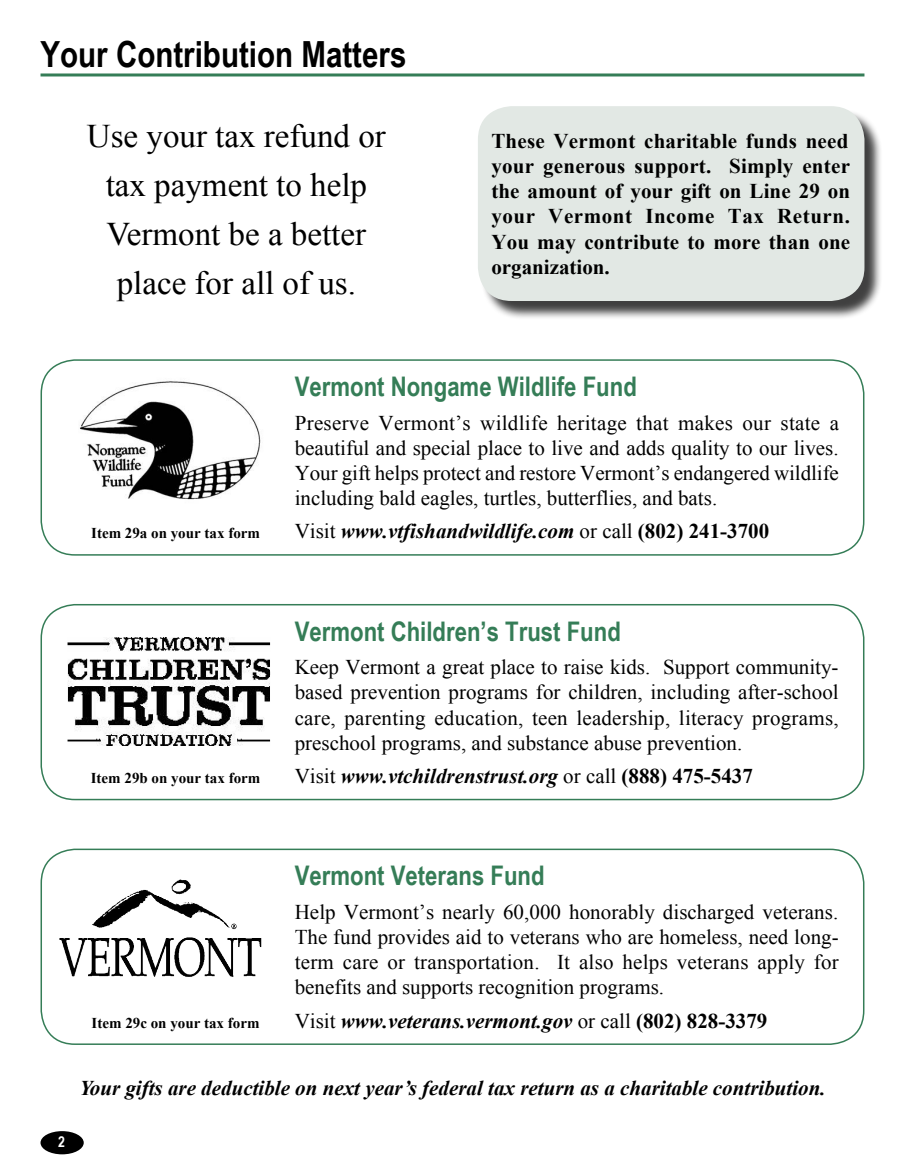
<style>
.page{position:relative;width:905px;height:1175px;background:#fff}
.page>*{position:absolute;margin:0;border:0;box-sizing:border-box;transform-origin:0 0}
.t1{font:700 36px "Arial Narrow";color:#000}
.t2{font:33px/48.8px "Times New Roman";color:#000;text-align:center}
.t3{font:700 27px "Arial Narrow";color:#357d57}
.t4{font:21px/25.2px "Times New Roman";color:#000;text-align:justify}
.t5{font:italic 700 21px "Times New Roman";color:#000}
.t6{font:700 21px/25.2px "Times New Roman";letter-spacing:.01em;color:#000;text-align:justify}
.t7{font:700 15px "Times New Roman";color:#000}
.t8{font:700 15px "Arial Narrow";color:#fff}
.s1{font-weight:400;font-style:normal}
.s2{font-style:normal}
</style>
<div class="page">
<hr style="left:40px;top:73px;width:824px;height:3px;background:#357d57">
<div style="left:41px;top:1131px;width:43px;height:23px;background:#000;border-radius:50%"></div>
<div style="left:480px;top:108px;width:403px;height:212px;background:#000;opacity:.75"></div>
<div style="left:478px;top:106px;width:386px;height:195px;background:#e2e8e4;border-radius:34px"></div>
<div style="left:40px;top:359px;width:824px;height:196px;border:2px solid #357d57;border-radius:34px"></div>
<img style="left:80px;top:381px;width:181px;height:119px">
<div style="left:40px;top:848px;width:824px;height:197px;border:2px solid #357d57;border-radius:34px"></div>
<img style="left:59px;top:879px;width:203px;height:98px">
<div style="left:40px;top:604px;width:824px;height:196px;border:2px solid #357d57;border-radius:34px"></div>
<img style="left:68px;top:637px;width:202px;height:109px">
<h1 class="t1" style="left:40px;top:27px;width:367px">Your Contribution Matters</h1>
<h2 class="t2" style="left:87px;top:111px;width:300px">Use your tax refund or tax payment to help<br>Vermont be a better place for all of us.</h2>
<p class="t6" style="left:491px;top:127px;width:360px">These Vermont charitable funds need your generous support. Simply enter the amount of your gift on Line 29 on your Vermont Income Tax Return.<br>You may contribute to more than one organization.</p>
<p class="t3" style="left:295px;top:366px;width:343px">Vermont Nongame Wildlife Fund</p>
<p class="t4" style="left:295px;top:409px;width:545px">Preserve Vermont’s wildlife heritage that makes our state a beautiful and special place to live and adds quality to our lives.<br>Your gift helps protect and restore Vermont’s endangered wildlife including bald eagles, turtles, butterflies, and bats.</p>
<p class="t7" style="left:91px;top:523px;width:170px">Item 29a on your tax form</p>
<p class="t5" style="left:295px;top:517px;width:476px"><span class="s1">Visit</span> www.vtfishandwildlife.com <span class="s1">or call</span> <span class="s2">(802) 241-3700</span></p>
<p class="t7" style="left:91px;top:767px;width:171px">Item 29b on your tax form</p>
<p class="t3" style="left:295px;top:611px;width:327px">Vermont Children’s Trust Fund</p>
<p class="t4" style="left:295px;top:654px;width:545px">Keep Vermont a great place to raise kids. Support community&shy;based prevention programs for children, including after-school care, parenting education, teen leadership, literacy programs, preschool programs, and substance abuse prevention.</p>
<p class="t5" style="left:295px;top:761px;width:459px"><span class="s1">Visit</span> www.vtchildrenstrust.org <span class="s1">or call</span> <span class="s2">(888) 475-5437</span></p>
<p class="t3" style="left:295px;top:855px;width:251px">Vermont Veterans Fund</p>
<p class="t4" style="left:295px;top:898px;width:545px">Help Vermont’s nearly 60,000 honorably discharged veterans.<br>The fund provides aid to veterans who are homeless, need long&shy;term care or transportation. It also helps veterans apply for benefits and supports recognition programs.</p>
<p class="t7" style="left:92px;top:1012px;width:169px">Item 29c on your tax form</p>
<p class="t5" style="left:295px;top:1006px;width:474px"><span class="s1">Visit</span> www.veterans.vermont.gov <span class="s1">or call</span> <span class="s2">(802) 828-3379</span></p>
<p class="t8" style="left:58px;top:1130px;width:8px">2</p>
<p class="t5" style="left:79px;top:1072px;width:747px">Your gifts are deductible on next year’s federal tax return as a charitable contribution.</p>
</div>
